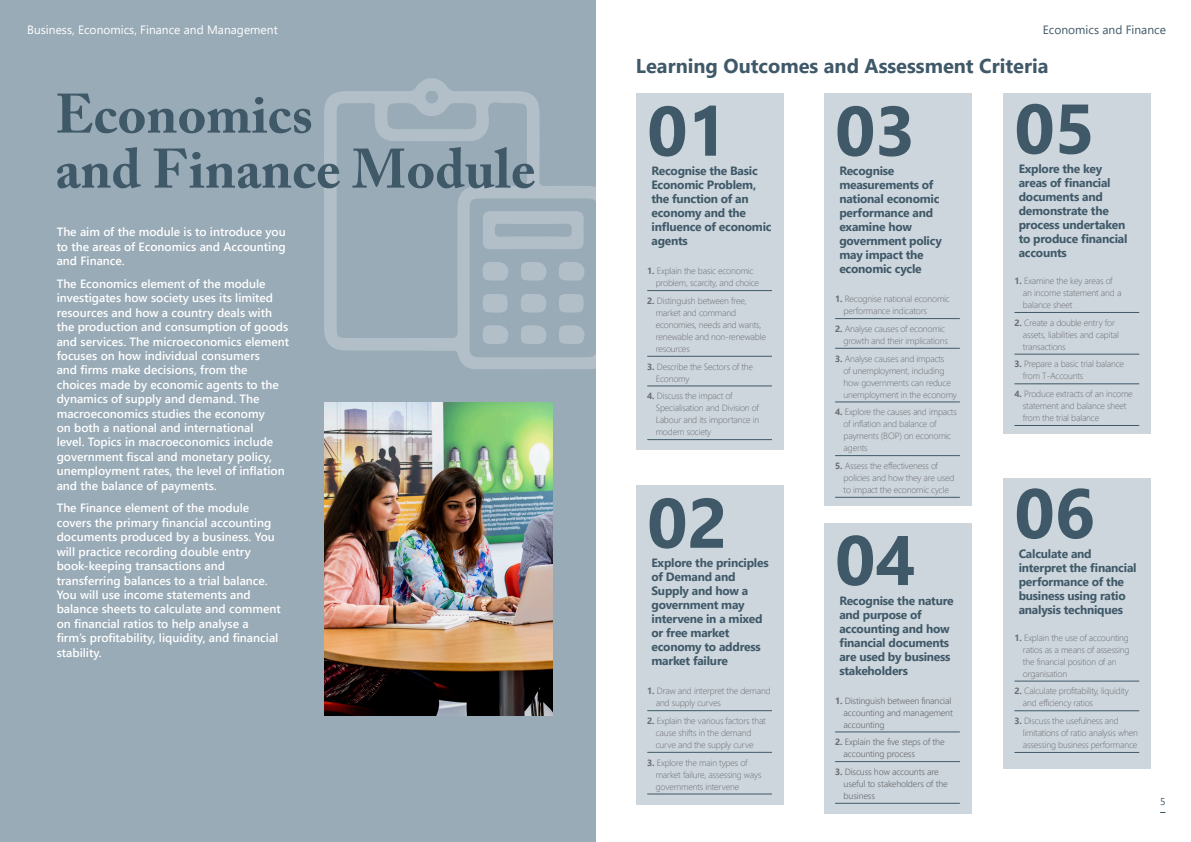
<style>
.page{position:relative;width:1191px;height:842px;background:#fff}
.page>*{position:absolute;margin:0;border:0;box-sizing:border-box;transform-origin:0 0}
._05E_Large_number_list{font:700 70px "Segoe UI";color:#405968}
._13_XL__OC_Grey{font:700 55px/55px "Adobe Caslon Pro";color:#405968}
._10a_List_Header{font:700 20px "Segoe UI";color:#405968}
._04b_Body_Copy{font:600 12px/14.4px "Segoe UI";color:#fff}
._05d_Sub_Pull_Copy{font:700 12px/14px "Segoe UI";letter-spacing:-.02em;color:#405968}
._10a_List_Header-2{font:12px "Segoe UI";color:#fff}
._10a_List_Header-3{font:12px "Segoe UI";color:#405968}
.t1{font:10px "Segoe UI";color:#405968}
.t2{font:300 9px/12px "Segoe UI";letter-spacing:-.02em;color:#6c6d70}
.t3{font:300 9px/12px "Segoe UI";letter-spacing:-.02em;color:#6c6d70}
.s1{font-weight:700}
</style>
<div class="page">
<div style="left:823px;top:93px;width:148px;height:413px;background:#cdd6dd"></div>
<hr style="left:835px;top:318px;width:125px;height:1px;background:#405968">
<hr style="left:835px;top:348px;width:125px;height:1px;background:#405968">
<hr style="left:835px;top:402px;width:125px;height:1px;background:#405968">
<hr style="left:835px;top:455px;width:125px;height:1px;background:#405968">
<hr style="left:835px;top:497px;width:125px;height:1px;background:#405968">
<div style="left:636px;top:485px;width:147px;height:320px;background:#cdd6dd"></div>
<hr style="left:647px;top:710px;width:125px;height:1px;background:#405968">
<hr style="left:647px;top:752px;width:125px;height:1px;background:#405968">
<hr style="left:647px;top:794px;width:125px;height:1px;background:#405968">
<div style="left:636px;top:93px;width:147px;height:356px;background:#cdd6dd"></div>
<hr style="left:647px;top:290px;width:125px;height:1px;background:#405968">
<hr style="left:647px;top:356px;width:125px;height:1px;background:#405968">
<hr style="left:647px;top:386px;width:125px;height:1px;background:#405968">
<hr style="left:647px;top:439px;width:125px;height:1px;background:#405968">
<div style="left:0;top:0;width:595px;height:842px;background:#99abb7"></div>
<svg style="left:324px;top:77px;width:272px;height:292px"></svg>
<svg style="left:483px;top:211px;width:101px;height:38px"></svg>
<svg style="left:482px;top:261px;width:29px;height:21px"></svg>
<svg style="left:521px;top:262px;width:28px;height:20px"></svg>
<svg style="left:558px;top:262px;width:29px;height:20px"></svg>
<svg style="left:483px;top:294px;width:25px;height:19px"></svg>
<svg style="left:521px;top:294px;width:27px;height:19px"></svg>
<svg style="left:559px;top:294px;width:25px;height:19px"></svg>
<svg style="left:483px;top:325px;width:28px;height:19px"></svg>
<svg style="left:521px;top:325px;width:28px;height:19px"></svg>
<svg style="left:559px;top:325px;width:28px;height:21px"></svg>
<img style="left:324px;top:403px;width:229px;height:313px">
<div style="left:1003px;top:93px;width:147px;height:341px;background:#cdd6dd"></div>
<div style="left:1003px;top:478px;width:147px;height:291px;background:#cdd6dd"></div>
<hr style="left:1014px;top:312px;width:125px;height:1px;background:#405968">
<hr style="left:1014px;top:354px;width:125px;height:1px;background:#405968">
<hr style="left:1014px;top:384px;width:125px;height:1px;background:#405968">
<hr style="left:1014px;top:425px;width:125px;height:1px;background:#405968">
<hr style="left:1014px;top:681px;width:125px;height:1px;background:#405968">
<hr style="left:1014px;top:711px;width:125px;height:1px;background:#405968">
<hr style="left:1014px;top:752px;width:125px;height:1px;background:#405968">
<div style="left:823px;top:523px;width:148px;height:291px;background:#cdd6dd"></div>
<hr style="left:835px;top:732px;width:125px;height:1px;background:#405968">
<hr style="left:835px;top:761px;width:125px;height:1px;background:#405968">
<hr style="left:835px;top:803px;width:125px;height:1px;background:#405968">
<p class="_10a_List_Header-2" style="left:27px;top:19px;width:252px">Business, Economics, Finance and Management</p>
<p class="_13_XL__OC_Grey" style="left:55px;top:86px;width:482px">Economics<br>and Finance Module</p>
<p class="_04b_Body_Copy" style="left:57px;top:224px;width:230px;text-align:justify">The aim of the module is to introduce you to the areas of Economics and Accounting and Finance.</p>
<p class="_04b_Body_Copy" style="left:57px;top:275px;width:234px">The Economics element of the module investigates how society uses its limited resources and how a country deals with the production and consumption of goods and services. The microeconomics element focuses on how individual consumers<br>and firms make decisions, from the choices made by economic agents to the dynamics of supply and demand. The macroeconomics studies the economy<br>on both a national and international<br>level. Topics in macroeconomics include government fiscal and monetary policy, unemployment rates, the level of inflation and the balance of payments.</p>
<p class="_04b_Body_Copy" style="left:57px;top:500px;width:226px">The Finance element of the module covers the primary financial accounting documents produced by a business. You will practice recording double entry book-keeping transactions and transferring balances to a trial balance.<br>You will use income statements and balance sheets to calculate and comment on financial ratios to help analyse a firm’s profitability, liquidity, and financial stability.</p>
<p class="_10a_List_Header-3" style="left:1042px;top:19px;width:125px">Economics and Finance</p>
<p class="_10a_List_Header" style="left:636px;top:47px;width:414px">Learning Outcomes and Assessment Criteria</p>
<p class="_05E_Large_number_list" style="left:647px;top:65px;width:82px">01</p>
<p class="_05d_Sub_Pull_Copy" style="left:651px;top:163px;width:122px">Recognise the Basic<br>Economic Problem, the function of an economy and the influence of economic agents</p>
<p class="t2" style="left:656px;top:264px;width:105px;text-indent:-9px"><span class="s1">1.</span> Explain the basic economic problem, scarcity, and choice</p>
<p class="t2" style="left:656px;top:294px;width:112px;text-indent:-9px"><span class="s1">2.</span> Distinguish between free, market and command economies, needs and wants, renewable and non-renewable resources</p>
<p class="t2" style="left:656px;top:359px;width:99px;text-indent:-9px"><span class="s1">3.</span> Describe the Sectors of the<br>Economy</p>
<p class="t2" style="left:656px;top:389px;width:105px;text-indent:-9px"><span class="s1">4.</span> Discuss the impact of<br>Specialisation and Division of<br>Labour and its importance in modern society</p>
<p class="_05E_Large_number_list" style="left:647px;top:457px;width:82px">02</p>
<p class="_05d_Sub_Pull_Copy" style="left:651px;top:555px;width:119px">Explore the principles of Demand and<br>Supply and how a government may intervene in a mixed or free market economy to address market failure</p>
<p class="t2" style="left:656px;top:684px;width:116px;text-indent:-9px"><span class="s1">1.</span> Draw and interpret the demand and supply curves</p>
<p class="t2" style="left:656px;top:714px;width:112px;text-indent:-9px"><span class="s1">2.</span> Explain the various factors that cause shifts in the demand curve and the supply curve</p>
<p class="t2" style="left:656px;top:755px;width:107px;text-indent:-9px"><span class="s1">3.</span> Explore the main types of market failure, assessing ways governments intervene</p>
<p class="_05E_Large_number_list" style="left:835px;top:65px;width:82px">03</p>
<p class="_05d_Sub_Pull_Copy" style="left:839px;top:163px;width:104px">Recognise measurements of national economic performance and examine how government policy may impact the economic cycle</p>
<p class="t2" style="left:843px;top:292px;width:108px;text-indent:-9px"><span class="s1">1.</span> Recognise national economic performance indicators</p>
<p class="t2" style="left:835px;top:322px;width:114px;text-align:right"><span class="s1">2.</span> Analyse causes of economic growth and their implications</p>
<p class="t2" style="left:843px;top:351px;width:115px;text-indent:-9px"><span class="s1">3.</span> Analyse causes and impacts<br>of unemployment, including how governments can reduce unemployment in the economy</p>
<p class="t2" style="left:843px;top:405px;width:115px;text-indent:-9px"><span class="s1">4.</span> Explore the causes and impacts of inflation and balance of payments (BOP) on economic agents</p>
<p class="t2" style="left:843px;top:459px;width:112px;text-indent:-9px"><span class="s1">5.</span> Assess the effectiveness of policies and how they are used to impact the economic cycle</p>
<p class="_05E_Large_number_list" style="left:835px;top:494px;width:82px">04</p>
<p class="_05d_Sub_Pull_Copy" style="left:839px;top:592px;width:116px">Recognise the nature and purpose of accounting and how financial documents are used by business stakeholders</p>
<p class="t3" style="left:843px;top:693px;width:111px;text-indent:-9px"><span class="s1">1.</span> Distinguish between financial accounting and management accounting</p>
<p class="t3" style="left:843px;top:735px;width:102px;text-indent:-9px"><span class="s1">2.</span> Explain the five steps of the accounting process</p>
<p class="t3" style="left:843px;top:765px;width:106px;text-indent:-9px"><span class="s1">3.</span> Discuss how accounts are useful to stakeholders of the business</p>
<p class="_05E_Large_number_list" style="left:1014px;top:63px;width:82px">05</p>
<p class="_05d_Sub_Pull_Copy" style="left:1018px;top:161px;width:110px">Explore the key areas of financial documents and demonstrate the process undertaken to produce financial accounts</p>
<p class="t2" style="left:1023px;top:274px;width:100px;text-indent:-9px"><span class="s1">1.</span> Examine the key areas of an income statement and a balance sheet</p>
<p class="t2" style="left:1023px;top:316px;width:97px;text-indent:-9px"><span class="s1">2.</span> Create a double entry for assets, liabilities and capital transactions</p>
<p class="t2" style="left:1023px;top:357px;width:103px;text-indent:-9px"><span class="s1">3.</span> Prepare a basic trial balance from T-Accounts</p>
<p class="t2" style="left:1023px;top:387px;width:111px;text-indent:-9px"><span class="s1">4.</span> Produce extracts of an income statement and balance sheet from the trial balance</p>
<p class="_05E_Large_number_list" style="left:1014px;top:447px;width:82px">06</p>
<p class="_05d_Sub_Pull_Copy" style="left:1018px;top:546px;width:119px">Calculate and interpret the financial performance of the business using ratio analysis techniques</p>
<p class="t2" style="left:1023px;top:631px;width:108px;text-indent:-9px"><span class="s1">1.</span> Explain the use of accounting ratios as a means of assessing the financial position of an organisation</p>
<p class="t2" style="left:1023px;top:684px;width:107px;text-indent:-9px"><span class="s1">2.</span> Calculate profitability, liquidity and efficiency ratios</p>
<p class="t2" style="left:1023px;top:714px;width:116px;text-indent:-9px"><span class="s1">3.</span> Discuss the usefulness and limitations of ratio analysis when assessing business performance</p>
<p class="t1" style="left:1160px;top:792px;width:7px">5</p>
</div>
